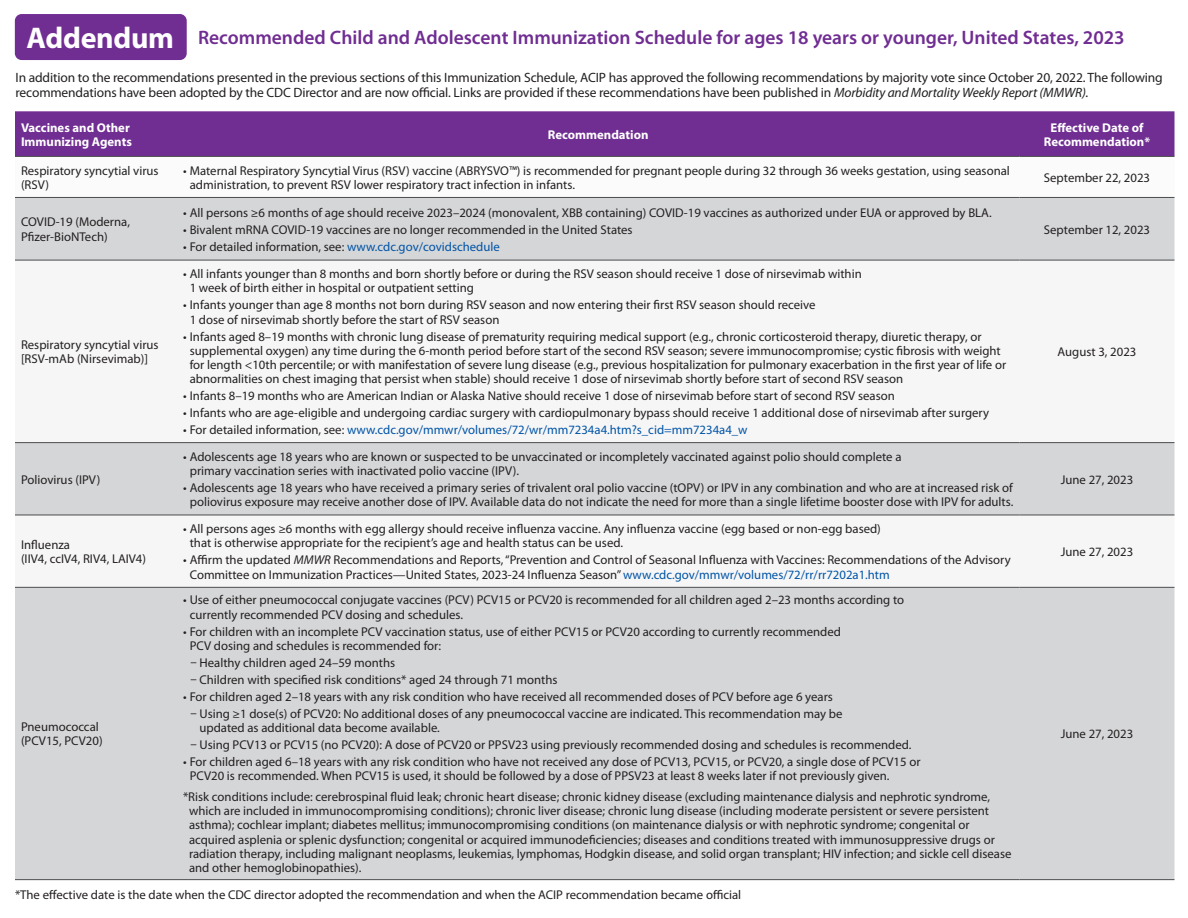
<style>
.page{position:relative;width:1188px;height:918px;background:#fff}
.page>*{position:absolute;margin:0;border:0;box-sizing:border-box;transform-origin:0 0}
.t1{font:700 30px "Myriad Pro";letter-spacing:-.01em;color:#fff}
.H2_-_span{font:600 19.5px "Myriad Pro";color:#702d92}
.t2{font:13.5px/15px "Myriad Pro";letter-spacing:-.01em;color:#231f20}
.Table--text{font:12.75px/14.2px "Myriad Pro";color:#231f20}
.t3{font:12.75px "Myriad Pro";color:#0154a6}
.cell_text{font:700 12.75px "Myriad Pro";color:#fff}
.s1{font-style:italic}
.s2{color:#0154a6}
.s3{color:#231f20}
</style>
<div class="page">
<div style="left:15px;top:111px;width:1159px;height:45px;background:#702d92"></div>
<svg style="left:15px;top:196px;width:1159px;height:1px"></svg>
<div style="left:15px;top:198px;width:1159px;height:681px;background:#d5d6d8"></div>
<svg style="left:15px;top:261px;width:1159px;height:326px;fill:#f6f6f7"></svg>
<hr style="left:15px;top:156px;width:162px;height:1px;background:#4b4c4d">
<hr style="left:177px;top:156px;width:843px;height:1px;background:#4b4c4d">
<hr style="left:1020px;top:156px;width:154px;height:1px;background:#4b4c4d">
<hr style="left:15px;top:197px;width:162px;height:1px;background:#4b4c4d">
<hr style="left:177px;top:197px;width:843px;height:1px;background:#4b4c4d">
<hr style="left:1020px;top:197px;width:154px;height:1px;background:#4b4c4d">
<hr style="left:15px;top:260px;width:162px;height:1px;background:#4b4c4d">
<hr style="left:177px;top:260px;width:843px;height:1px;background:#4b4c4d">
<hr style="left:1020px;top:260px;width:154px;height:1px;background:#4b4c4d">
<hr style="left:15px;top:442px;width:162px;height:1px;background:#4b4c4d">
<hr style="left:177px;top:442px;width:843px;height:1px;background:#4b4c4d">
<hr style="left:1020px;top:442px;width:154px;height:1px;background:#4b4c4d">
<hr style="left:15px;top:515px;width:162px;height:1px;background:#4b4c4d">
<hr style="left:177px;top:515px;width:843px;height:1px;background:#4b4c4d">
<hr style="left:1020px;top:515px;width:154px;height:1px;background:#4b4c4d">
<hr style="left:15px;top:587px;width:162px;height:1px;background:#4b4c4d">
<hr style="left:177px;top:587px;width:843px;height:1px;background:#4b4c4d">
<hr style="left:1020px;top:587px;width:154px;height:1px;background:#4b4c4d">
<hr style="left:15px;top:879px;width:162px;height:1px;background:#4b4c4d">
<hr style="left:177px;top:879px;width:843px;height:1px;background:#4b4c4d">
<hr style="left:1020px;top:879px;width:154px;height:1px;background:#4b4c4d">
<div style="left:15px;top:14px;width:172px;height:46px;background:#702d92;border-radius:7px"></div>
<h1 class="t1" style="left:27px;top:21px;width:149px">Addendum</h1>
<h2 class="H2_-_span" style="left:198px;top:27px;width:928px">Recommended Child and Adolescent Immunization Schedule for ages 18 years or younger, United States, 2023</h2>
<p class="t2" style="left:15px;top:70px;width:1149px">In addition to the recommendations presented in the previous sections of this Immunization Schedule, ACIP has approved the following recommendations by majority vote since October 20, 2022. The following recommendations have been adopted by the CDC Director and are now official. Links are provided if these recommendations have been published in <span class="s1">Morbidity and Mortality Weekly Report (MMWR).</span></p>
<p class="cell_text" style="left:21px;top:120px;width:110px">Vaccines and Other</p>
<p class="cell_text" style="left:21px;top:134px;width:112px">Immunizing Agents</p>
<p class="cell_text" style="left:548px;top:127px;width:102px">Recommendation</p>
<p class="cell_text" style="left:1051px;top:120px;width:94px">Effective Date of</p>
<p class="cell_text" style="left:1044px;top:134px;width:108px">Recommendation*</p>
<p class="Table--text" style="left:21px;top:163px;width:139px">Respiratory syncytial virus (RSV)</p>
<p class="Table--text" style="left:190px;top:163px;width:822px;text-indent:-7px">• Maternal Respiratory Syncytial Virus (RSV) vaccine (ABRYSVO™) is recommended for pregnant people during 32 through 36 weeks gestation, using seasonal administration, to prevent RSV lower respiratory tract infection in infants.</p>
<p class="Table--text" style="left:1044px;top:171px;width:108px">September 22, 2023</p>
<p class="Table--text" style="left:21px;top:215px;width:111px">COVID-19 (Moderna,</p>
<p class="Table--text" style="left:21px;top:230px;width:88px">Pfizer-BioNTech)</p>
<p class="Table--text" style="left:183px;top:205px;width:810px">• All persons ≥6 months of age should receive 2023–2024 (monovalent, XBB containing) COVID-19 vaccines as authorized under EUA or approved by BLA.</p>
<p class="Table--text" style="left:183px;top:222px;width:451px">• Bivalent mRNA COVID-19 vaccines are no longer recommended in the United States</p>
<p class="Table--text" style="left:183px;top:239px;width:318px">• For detailed information, see: <span class="s2">www.cdc.gov/covidschedule</span></p>
<p class="Table--text" style="left:1044px;top:222px;width:108px">September 12, 2023</p>
<p class="Table--text" style="left:21px;top:338px;width:139px">Respiratory syncytial virus</p>
<p class="Table--text" style="left:21px;top:352px;width:129px">[RSV-mAb (Nirsevimab)]</p>
<p class="Table--text" style="left:21px;top:472px;width:81px">Poliovirus (IPV)</p>
<p class="Table--text" style="left:21px;top:538px;width:127px">Influenza<br>(IIV4, ccIV4, RIV4, LAIV4)</p>
<p class="Table--text" style="left:21px;top:720px;width:79px">Pneumococcal</p>
<p class="Table--text" style="left:21px;top:734px;width:83px">(PCV15, PCV20)</p>
<p class="Table--text" style="left:190px;top:267px;width:674px;text-indent:-7px">• All infants younger than 8 months and born shortly before or during the RSV season should receive 1 dose of nirsevimab within<br>1 week of birth either in hospital or outpatient setting</p>
<p class="Table--text" style="left:190px;top:298px;width:627px;text-indent:-7px">• Infants younger than age 8 months not born during RSV season and now entering their first RSV season should receive<br>1 dose of nirsevimab shortly before the start of RSV season</p>
<p class="Table--text" style="left:190px;top:329px;width:818px;text-indent:-7px">• Infants aged 8–19 months with chronic lung disease of prematurity requiring medical support (e.g., chronic corticosteroid therapy, diuretic therapy, or supplemental oxygen) any time during the 6-month period before start of the second RSV season; severe immunocompromise; cystic fibrosis with weight for length &lt;10th percentile; or with manifestation of severe lung disease (e.g., previous hospitalization for pulmonary exacerbation in the first year of life or abnormalities on chest imaging that persist when stable) should receive 1 dose of nirsevimab shortly before start of second RSV season</p>
<p class="Table--text" style="left:183px;top:389px;width:713px">• Infants 8–19 months who are American Indian or Alaska Native should receive 1 dose of nirsevimab before start of second RSV season</p>
<p class="Table--text" style="left:183px;top:406px;width:808px">• Infants who are age-eligible and undergoing cardiac surgery with cardiopulmonary bypass should receive 1 additional dose of nirsevimab after surgery</p>
<p class="t3" style="left:183px;top:423px;width:566px"><span class="s3">• For detailed information, see:</span> www.cdc.gov/mmwr/volumes/72/wr/mm7234a4.htm?s_cid=mm7234a4_w</p>
<p class="Table--text" style="left:190px;top:450px;width:713px;text-indent:-7px">• Adolescents age 18 years who are known or suspected to be unvaccinated or incompletely vaccinated against polio should complete a primary vaccination series with inactivated polio vaccine (IPV).</p>
<p class="Table--text" style="left:183px;top:481px;width:832px;text-align:center">• Adolescents age 18 years who have received a primary series of trivalent oral polio vaccine (tOPV) or IPV in any combination and who are at increased risk of poliovirus exposure may receive another dose of IPV. Available data do not indicate the need for more than a single lifetime booster dose with IPV for adults.</p>
<p class="Table--text" style="left:190px;top:522px;width:693px;text-indent:-7px">• All persons ages ≥6 months with egg allergy should receive influenza vaccine. Any influenza vaccine (egg based or non-egg based) that is otherwise appropriate for the recipient’s age and health status can be used.</p>
<p class="Table--text" style="left:190px;top:553px;width:822px;text-indent:-7px">• Affirm the updated <span class="s1">MMWR</span> Recommendations and Reports, “Prevention and Control of Seasonal Influenza with Vaccines: Recommendations of the Advisory<br>Committee on Immunization Practices—United States, 2023-24 Influenza Season” <span class="s2">www.cdc.gov/mmwr/volumes/72/rr/rr7202a1.htm</span></p>
<p class="Table--text" style="left:190px;top:593px;width:716px;text-indent:-7px">• Use of either pneumococcal conjugate vaccines (PCV) PCV15 or PCV20 is recommended for all children aged 2–23 months according to currently recommended PCV dosing and schedules.</p>
<p class="Table--text" style="left:190px;top:624px;width:653px;text-indent:-7px">• For children with an incomplete PCV vaccination status, use of either PCV15 or PCV20 according to currently recommended<br>PCV dosing and schedules is recommended for:</p>
<p class="Table--text" style="left:191px;top:656px;width:206px">ʱ Healthy children aged 24–59 months</p>
<p class="Table--text" style="left:191px;top:673px;width:369px">ʱ Children with specified risk conditions* aged 24 through 71 months</p>
<p class="Table--text" style="left:183px;top:689px;width:651px">• For children aged 2–18 years with any risk condition who have received all recommended doses of PCV before age 6 years</p>
<p class="Table--text" style="left:200px;top:706px;width:645px;text-indent:-9px">ʱ Using ≥1 dose(s) of PCV20: No additional doses of any pneumococcal vaccine are indicated. This recommendation may be updated as additional data become available.</p>
<p class="Table--text" style="left:191px;top:738px;width:722px">ʱ Using PCV13 or PCV15 (no PCV20): A dose of PCV20 or PPSV23 using previously recommended dosing and schedules is recommended.</p>
<p class="Table--text" style="left:190px;top:755px;width:732px;text-indent:-7px">• For children aged 6–18 years with any risk condition who have not received any dose of PCV13, PCV15, or PCV20, a single dose of PCV15 or<br>PCV20 is recommended. When PCV15 is used, it should be followed by a dose of PPSV23 at least 8 weeks later if not previously given.</p>
<p class="Table--text" style="left:189px;top:790px;width:824px;text-indent:-6px">*Risk conditions include: cerebrospinal fluid leak; chronic heart disease; chronic kidney disease (excluding maintenance dialysis and nephrotic syndrome, which are included in immunocompromising conditions); chronic liver disease; chronic lung disease (including moderate persistent or severe persistent asthma); cochlear implant; diabetes mellitus; immunocompromising conditions (on maintenance dialysis or with nephrotic syndrome; congenital or acquired asplenia or splenic dysfunction; congenital or acquired immunodeficiencies; diseases and conditions treated with immunosuppressive drugs or radiation therapy, including malignant neoplasms, leukemias, lymphomas, Hodgkin disease, and solid organ transplant; HIV infection; and sickle cell disease and other hemoglobinopathies).</p>
<p class="Table--text" style="left:15px;top:888px;width:728px">*The effective date is the date when the CDC director adopted the recommendation and when the ACIP recommendation became official</p>
<p class="Table--text" style="left:1058px;top:345px;width:80px">August 3, 2023</p>
<p class="Table--text" style="left:1061px;top:472px;width:74px">June 27, 2023</p>
<p class="Table--text" style="left:1061px;top:545px;width:74px">June 27, 2023</p>
<p class="Table--text" style="left:1061px;top:727px;width:74px">June 27, 2023</p>
</div>
